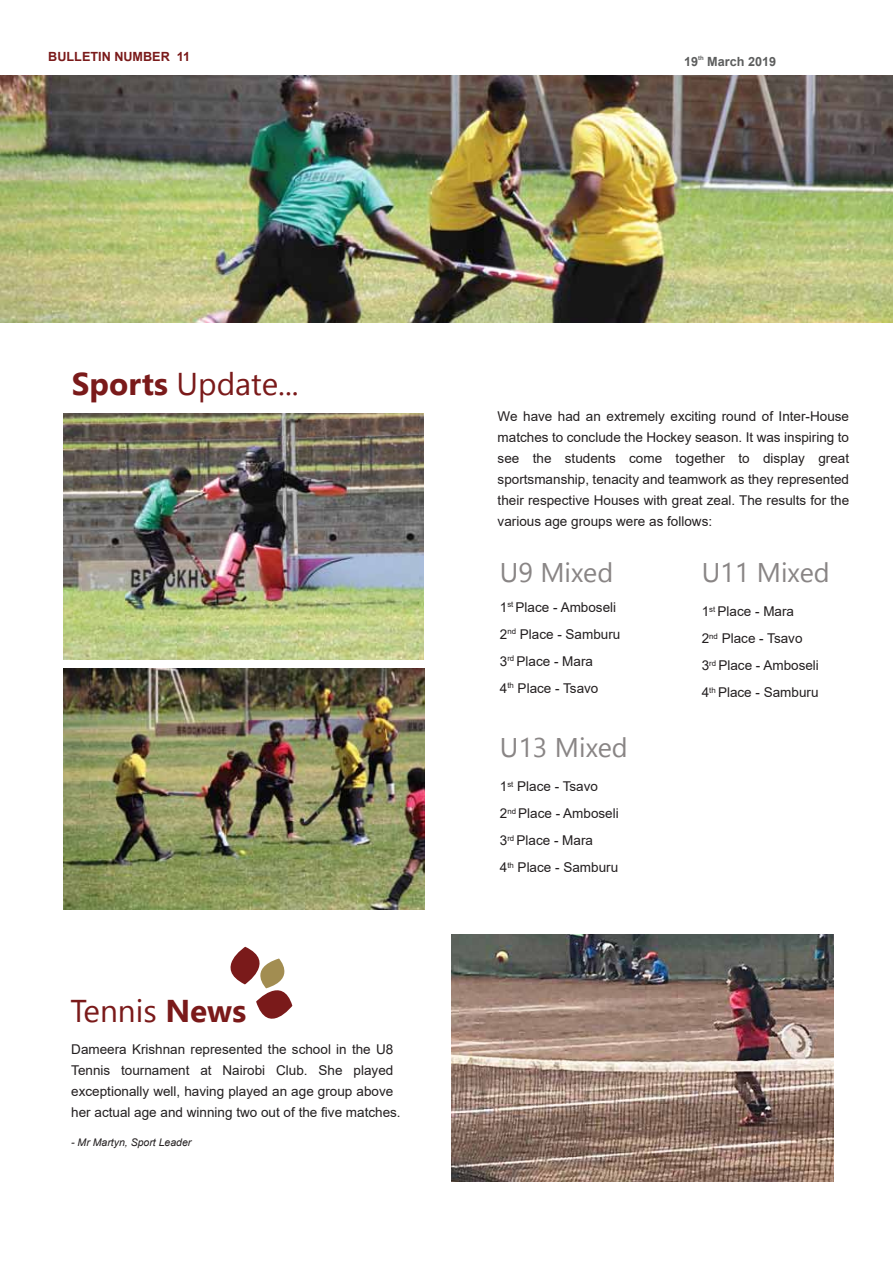
<style>
.page{position:relative;width:893px;height:1263px;background:#fff}
.page>*{position:absolute;margin:0;border:0;box-sizing:border-box;transform-origin:0 0}
.t1{font:31.5px "Nirmala UI";color:#7a1a1a}
.t2{font:27px "Nirmala UI";color:#898585}
.t3{font:13.5px/27px "Arial";color:#231f20}
.t4{font:700 12.6px "Arial";color:#7a1a1a}
.t5{font:700 12.6px "Arial";color:#5d5e5e}
.t6{font:italic 10.5px "Arial";color:#231f20}
.t7{font:700 6px "Arial";color:#5d5e5e}
.s1{font-weight:700}
</style>
<div class="page">
<img style="left:0;top:75px;width:893px;height:248px">
<img style="left:63px;top:668px;width:361px;height:241px">
<img style="left:63px;top:413px;width:361px;height:246px">
<img style="left:451px;top:935px;width:382px;height:246px">
<svg style="left:230px;top:947px;width:63px;height:72px"></svg>
<p class="t4" style="left:48px;top:48px;width:144px">BULLETIN NUMBER 11</p>
<p class="t5" style="left:684px;top:52px;width:16px">19</p>
<p class="t7" style="left:698px;top:53px;width:7px">th</p>
<p class="t5" style="left:707px;top:52px;width:70px">March 2019</p>
<h1 class="t1" style="left:72px;top:358px;width:228px"><span class="s1">Sports</span> Update...</h1>
<h1 class="t1" style="left:70px;top:986px;width:177px">Tennis <span class="s1">News</span></h1>
<p class="t3" style="left:71px;top:1038px;width:331px;line-height:21px">Dameera Krishnan represented the school in the U8<br>Tennis tournament at Nairobi Club. She played exceptionally well, having played an age group above her actual age and winning two out of the five matches.</p>
<p class="t6" style="left:71px;top:1135px;width:122px">- Mr Martyn, Sport Leader</p>
<p class="t3" style="left:498px;top:406px;width:353px;line-height:21px;text-align:justify">We have had an extremely exciting round of Inter-House matches to conclude the Hockey season. It was inspiring to see the students come together to display great sportsmanship, tenacity and teamwork as they represented their respective Houses with great zeal. The results for the various age groups were as follows:</p>
<h2 class="t2" style="left:500px;top:550px;width:115px">U9 Mixed</h2>
<h2 class="t2" style="left:702px;top:550px;width:130px">U11 Mixed</h2>
<p class="t3" style="left:500px;top:594px;width:122px">1<sup>st</sup> Place - Amboseli<br>2<sup>nd</sup> Place - Samburu<br>3<sup>rd</sup> Place - Mara<br>4<sup>th</sup> Place - Tsavo</p>
<p class="t3" style="left:702px;top:598px;width:119px">1<sup>st</sup> Place - Mara<br>2<sup>nd</sup> Place - Tsavo<br>3<sup>rd</sup> Place - Amboseli<br>4<sup>th</sup> Place - Samburu</p>
<h2 class="t2" style="left:500px;top:725px;width:130px">U13 Mixed</h2>
<p class="t3" style="left:500px;top:773px;width:120px">1<sup>st</sup> Place - Tsavo<br>2<sup>nd</sup> Place - Amboseli<br>3<sup>rd</sup> Place - Mara<br>4<sup>th</sup> Place - Samburu</p>
</div>
